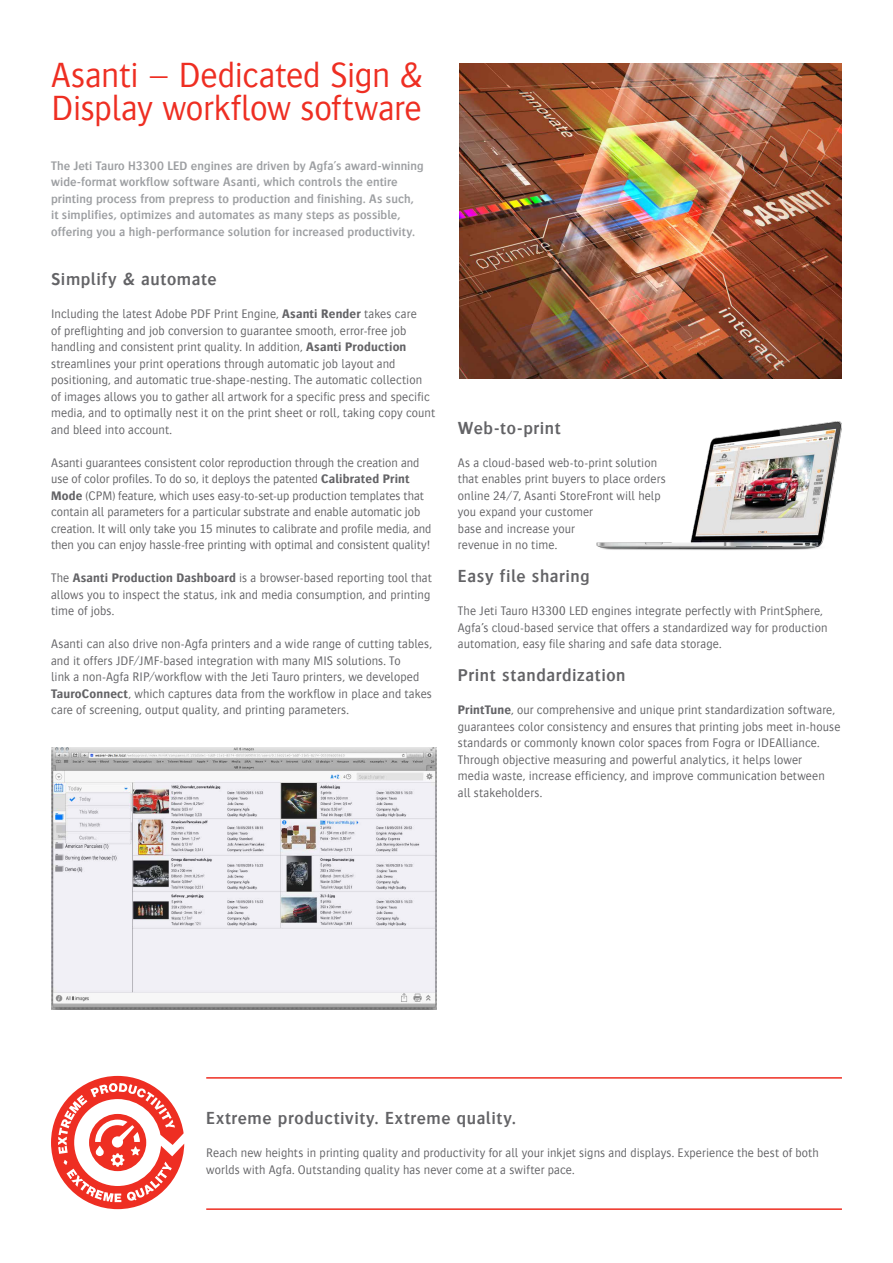
<style>
.page{position:relative;width:893px;height:1263px;background:#fff}
.page>*{position:absolute;margin:0;border:0;box-sizing:border-box;transform-origin:0 0}
.t1{font:300 36px "Bosis For Agfa";letter-spacing:-.01em;color:#ee2e22}
.t2{font:600 18px "Bosis For Agfa";letter-spacing:.035em;color:#636366}
.Body{font:300 12.75px/16.5px "Bosis For Agfa";letter-spacing:.005em;color:#636366}
.Intro{font:600 12.75px/16.5px "Bosis For Agfa";letter-spacing:.005em;color:#9d9fa2}
.s1{font-weight:700}
</style>
<div class="page">
<img style="left:459px;top:64px;width:383px;height:314px">
<svg style="left:51px;top:1076px;width:133px;height:133px"></svg>
<img style="left:51px;top:747px;width:386px;height:263px">
<img style="left:596px;top:421px;width:245px;height:129px">
<hr style="left:206px;top:1208px;width:636px;height:2px;background:#ee2e22">
<hr style="left:206px;top:1077px;width:636px;height:2px;background:#ee2e22">
<h2 class="t1" style="left:51px;top:56px;width:373px">Asanti – Dedicated Sign &amp;</h2>
<h2 class="t1" style="left:51px;top:89px;width:372px">Display workflow software</h2>
<p class="Intro" style="left:51px;top:157px;width:374px">The Jeti Tauro H3300 LED engines are driven by Agfa’s award-winning wide-format workflow software Asanti, which controls the entire printing process from prepress to production and finishing. As such, it simplifies, optimizes and automates as many steps as possible, offering you a high-performance solution for increased productivity.</p>
<h4 class="t2" style="left:51px;top:268px;width:167px">Simplify &amp; automate</h4>
<p class="Body" style="left:51px;top:305px;width:386px">Including the latest Adobe PDF Print Engine, <span class="s1">Asanti Render</span> takes care<br>of preflighting and job conversion to guarantee smooth, error-free job handling and consistent print quality. In addition, <span class="s1">Asanti Production </span>streamlines your print operations through automatic job layout and positioning, and automatic true-shape-nesting. The automatic collection of images allows you to gather all artwork for a specific press and specific media, and to optimally nest it on the print sheet or roll, taking copy count and bleed into account.</p>
<p class="Body" style="left:51px;top:454px;width:382px">Asanti guarantees consistent color reproduction through the creation and use of color profiles. To do so, it deploys the patented <span class="s1">Calibrated Print Mode</span> (CPM) feature, which uses easy-to-set-up production templates that contain all parameters for a particular substrate and enable automatic job creation. It will only take you 15 minutes to calibrate and profile media, and then you can enjoy hassle-free printing with optimal and consistent quality!</p>
<p class="Body" style="left:51px;top:569px;width:382px;text-align:justify">The <span class="s1">Asanti Production Dashboard</span> is a browser-based reporting tool that allows you to inspect the status, ink and media consumption, and printing time of jobs.</p>
<p class="Body" style="left:51px;top:635px;width:382px">Asanti can also drive non-Agfa printers and a wide range of cutting tables, and it offers JDF/JMF-based integration with many MIS solutions. To<br>link a non-Agfa RIP/workflow with the Jeti Tauro printers, we developed <span class="s1">TauroConnect</span>, which captures data from the workflow in place and takes care of screening, output quality, and printing parameters.</p>
<h4 class="t2" style="left:458px;top:417px;width:104px">Web-to-print</h4>
<p class="Body" style="left:458px;top:454px;width:209px">As a cloud-based web-to-print solution that enables print buyers to place orders online 24/7, Asanti StoreFront will help you expand your customer<br>base and increase your<br>revenue in no time.</p>
<h4 class="t2" style="left:458px;top:565px;width:133px">Easy file sharing</h4>
<p class="Body" style="left:458px;top:602px;width:371px">The Jeti Tauro H3300 LED engines integrate perfectly with PrintSphere,<br>Agfa’s cloud-based service that offers a standardized way for production automation, easy file sharing and safe data storage.</p>
<h4 class="t2" style="left:458px;top:664px;width:169px">Print standardization</h4>
<p class="Body" style="left:458px;top:701px;width:384px"><span class="s1">PrintTune</span>, our comprehensive and unique print standardization software, guarantees color consistency and ensures that printing jobs meet in-house standards or commonly known color spaces from Fogra or IDEAlliance.<br>Through objective measuring and powerful analytics, it helps lower<br>media waste, increase efficiency, and improve communication between all stakeholders.</p>
<h4 class="t2" style="left:206px;top:1107px;width:311px">Extreme productivity. Extreme quality.</h4>
<p class="Body" style="left:206px;top:1145px;width:614px">Reach new heights in printing quality and productivity for all your inkjet signs and displays. Experience the best of both worlds with Agfa. Outstanding quality has never come at a swifter pace.</p>
</div>
